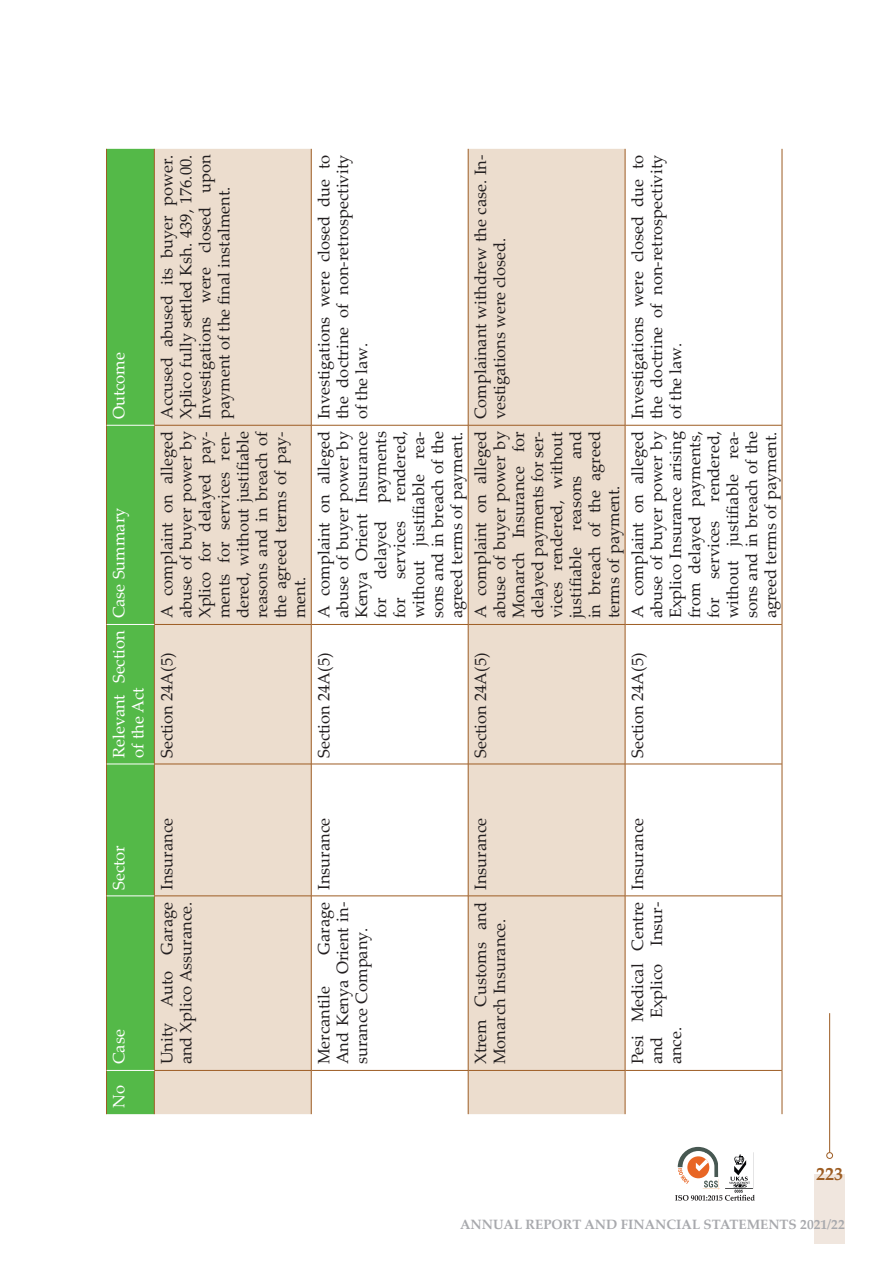
<style>
.page{position:relative;width:893px;height:1263px;background:#fff}
.page>*{position:absolute;margin:0;border:0;box-sizing:border-box;transform-origin:0 0}
.t1{font:700 18px "Palatino Linotype";color:#9d5d23}
.t2{font:16.5px/18.9px "Palatino Linotype";color:#231f20;text-align:justify}
.t3{font:16.5px/19px "Palatino Linotype";color:#fff}
.t4{font:700 13.5px "Palatino Linotype";color:#a8a9ad}
</style>
<div class="page">
<div style="left:814px;top:1174px;width:31px;height:69px;background:#f0e6de"></div>
<svg style="left:675px;top:1147px;width:80px;height:54px"></svg>
<hr style="left:829px;top:1013px;width:1px;height:139px;background:#9d5c23">
<div style="left:826px;top:1152px;width:7px;height:7px;border:1px solid #9d5c23;border-radius:50%"></div>
<div style="left:107px;top:149px;width:47px;height:965px;background:#54b948"></div>
<svg style="left:155px;top:149px;width:470px;height:965px;fill:#ecddce"></svg>
<hr style="left:155px;top:1070px;width:156px;height:1px;background:#9d5c23">
<hr style="left:155px;top:896px;width:156px;height:1px;background:#9d5c23">
<hr style="left:155px;top:764px;width:156px;height:1px;background:#9d5c23">
<hr style="left:155px;top:624px;width:156px;height:1px;background:#9d5c23">
<hr style="left:155px;top:425px;width:156px;height:1px;background:#9d5c23">
<hr style="left:311px;top:1070px;width:1px;height:44px;background:#9d5c23">
<hr style="left:311px;top:896px;width:1px;height:174px;background:#9d5c23">
<hr style="left:311px;top:1070px;width:157px;height:1px;background:#9d5c23">
<hr style="left:311px;top:764px;width:1px;height:132px;background:#9d5c23">
<hr style="left:311px;top:896px;width:157px;height:1px;background:#9d5c23">
<hr style="left:311px;top:629px;width:1px;height:135px;background:#9d5c23">
<hr style="left:311px;top:764px;width:157px;height:1px;background:#9d5c23">
<hr style="left:311px;top:425px;width:1px;height:199px;background:#9d5c23">
<hr style="left:311px;top:624px;width:157px;height:1px;background:#9d5c23">
<hr style="left:311px;top:149px;width:1px;height:276px;background:#9d5c23">
<hr style="left:311px;top:425px;width:157px;height:1px;background:#9d5c23">
<hr style="left:468px;top:1070px;width:1px;height:44px;background:#9d5c23">
<hr style="left:468px;top:896px;width:1px;height:174px;background:#9d5c23">
<hr style="left:468px;top:1070px;width:157px;height:1px;background:#9d5c23">
<hr style="left:468px;top:764px;width:1px;height:132px;background:#9d5c23">
<hr style="left:468px;top:896px;width:157px;height:1px;background:#9d5c23">
<hr style="left:468px;top:629px;width:1px;height:135px;background:#9d5c23">
<hr style="left:468px;top:764px;width:157px;height:1px;background:#9d5c23">
<hr style="left:468px;top:425px;width:1px;height:199px;background:#9d5c23">
<hr style="left:468px;top:624px;width:157px;height:1px;background:#9d5c23">
<hr style="left:468px;top:149px;width:1px;height:276px;background:#9d5c23">
<hr style="left:468px;top:425px;width:157px;height:1px;background:#9d5c23">
<hr style="left:625px;top:1070px;width:1px;height:44px;background:#9d5c23">
<hr style="left:625px;top:896px;width:1px;height:174px;background:#9d5c23">
<hr style="left:625px;top:1070px;width:157px;height:1px;background:#9d5c23">
<hr style="left:625px;top:764px;width:1px;height:132px;background:#9d5c23">
<hr style="left:625px;top:896px;width:157px;height:1px;background:#9d5c23">
<hr style="left:625px;top:629px;width:1px;height:135px;background:#9d5c23">
<hr style="left:625px;top:764px;width:157px;height:1px;background:#9d5c23">
<hr style="left:625px;top:425px;width:1px;height:199px;background:#9d5c23">
<hr style="left:625px;top:624px;width:157px;height:1px;background:#9d5c23">
<hr style="left:625px;top:149px;width:1px;height:276px;background:#9d5c23">
<hr style="left:625px;top:425px;width:157px;height:1px;background:#9d5c23">
<hr style="left:782px;top:1070px;width:1px;height:44px;background:#9d5c23">
<hr style="left:782px;top:896px;width:1px;height:174px;background:#9d5c23">
<hr style="left:782px;top:764px;width:1px;height:132px;background:#9d5c23">
<hr style="left:782px;top:629px;width:1px;height:135px;background:#9d5c23">
<hr style="left:782px;top:425px;width:1px;height:199px;background:#9d5c23">
<hr style="left:782px;top:149px;width:1px;height:276px;background:#9d5c23">
<hr style="left:106px;top:1070px;width:1px;height:44px;background:#9d5c23">
<hr style="left:106px;top:896px;width:1px;height:174px;background:#9d5c23">
<hr style="left:106px;top:764px;width:1px;height:132px;background:#9d5c23">
<hr style="left:106px;top:629px;width:1px;height:135px;background:#9d5c23">
<hr style="left:106px;top:425px;width:1px;height:199px;background:#9d5c23">
<hr style="left:106px;top:149px;width:1px;height:276px;background:#9d5c23">
<hr style="left:154px;top:1070px;width:1px;height:44px;background:#9d5c23">
<hr style="left:154px;top:896px;width:1px;height:174px;background:#9d5c23">
<hr style="left:154px;top:764px;width:1px;height:132px;background:#9d5c23">
<hr style="left:154px;top:629px;width:1px;height:135px;background:#9d5c23">
<hr style="left:154px;top:425px;width:1px;height:199px;background:#9d5c23">
<hr style="left:154px;top:149px;width:1px;height:276px;background:#9d5c23">
<hr style="left:107px;top:1070px;width:47px;height:1px;background:#fff">
<hr style="left:107px;top:896px;width:47px;height:1px;background:#fff">
<hr style="left:107px;top:764px;width:47px;height:1px;background:#fff">
<hr style="left:107px;top:624px;width:47px;height:1px;background:#fff">
<hr style="left:107px;top:425px;width:47px;height:1px;background:#fff">
<p class="t3" style="left:109px;top:419px;width:69px;rotate:-90deg">Outcome</p>
<p class="t3" style="left:109px;top:618px;width:112px;rotate:-90deg">Case Summary</p>
<p class="t3" style="left:109px;top:758px;width:129px;rotate:-90deg">Relevant Section of the Act</p>
<p class="t2" style="left:157px;top:419px;width:266px;rotate:-90deg">Accused abused its buyer power.<br>Xplico fully settled Ksh. 439, 176.00.<br>Investigations were closed upon payment of the final instalment.</p>
<p class="t2" style="left:157px;top:618px;width:189px;rotate:-90deg">A complaint on alleged abuse of buyer power by Xplico for delayed pay&shy;ments for services ren&shy;dered, without justifiable reasons and in breach of the agreed terms of pay&shy;ment.</p>
<p class="t2" style="left:314px;top:419px;width:266px;rotate:-90deg">Investigations were closed due to the doctrine of non-retrospectivity of the law.</p>
<p class="t2" style="left:470px;top:419px;width:266px;rotate:-90deg">Complainant withdrew the case. In&shy;vestigations were closed.</p>
<p class="t2" style="left:627px;top:419px;width:266px;rotate:-90deg">Investigations were closed due to the doctrine of non-retrospectivity of the law.</p>
<p class="t2" style="left:471px;top:618px;width:189px;rotate:-90deg">A complaint on alleged abuse of buyer power by Monarch Insurance for delayed payments for ser&shy;vices rendered, without justifiable reasons and in breach of the agreed terms of payment.</p>
<p class="t2" style="left:627px;top:618px;width:189px;rotate:-90deg">A complaint on alleged abuse of buyer power by Explico Insurance arising from delayed payments, for services rendered, without justifiable rea&shy;sons and in breach of the agreed terms of payment.</p>
<p class="t2" style="left:314px;top:618px;width:189px;rotate:-90deg">A complaint on alleged abuse of buyer power by Kenya Orient Insurance for delayed payments for services rendered, without justifiable rea&shy;sons and in breach of the agreed terms of payment.</p>
<p class="t2" style="left:157px;top:758px;width:107px;rotate:-90deg">Section 24A(5)</p>
<p class="t2" style="left:314px;top:758px;width:107px;rotate:-90deg">Section 24A(5)</p>
<p class="t2" style="left:471px;top:758px;width:107px;rotate:-90deg">Section 24A(5)</p>
<p class="t2" style="left:627px;top:758px;width:107px;rotate:-90deg">Section 24A(5)</p>
<p class="t3" style="left:109px;top:890px;width:46px;rotate:-90deg">Sector</p>
<p class="t3" style="left:109px;top:1064px;width:36px;rotate:-90deg">Case</p>
<p class="t3" style="left:109px;top:1108px;width:24px;rotate:-90deg">No</p>
<p class="t2" style="left:157px;top:890px;width:73px;rotate:-90deg">Insurance</p>
<p class="t2" style="left:157px;top:1064px;width:164px;rotate:-90deg">Unity Auto Garage and Xplico Assurance.</p>
<p class="t2" style="left:314px;top:890px;width:73px;rotate:-90deg">Insurance</p>
<p class="t2" style="left:314px;top:1064px;width:164px;text-indent:110px;rotate:-90deg">Garage And Kenya Orient in&shy;surance Company.</p>
<p class="t2" style="left:314px;top:1064px;width:80px;rotate:-90deg">Mercantile</p>
<p class="t2" style="left:471px;top:890px;width:73px;rotate:-90deg">Insurance</p>
<p class="t2" style="left:470px;top:1064px;width:164px;rotate:-90deg">Xtrem Customs and<br>Monarch Insurance.</p>
<p class="t2" style="left:627px;top:890px;width:73px;rotate:-90deg">Insurance</p>
<p class="t2" style="left:627px;top:1064px;width:164px;rotate:-90deg">Pesi Medical Centre and Explico Insur&shy;ance.</p>
<p class="t1" style="left:816px;top:1161px;width:28px">223</p>
<p class="t4" style="left:460px;top:1214px;width:386px">ANNUAL REPORT AND FINANCIAL STATEMENTS 2021/22</p>
</div>
